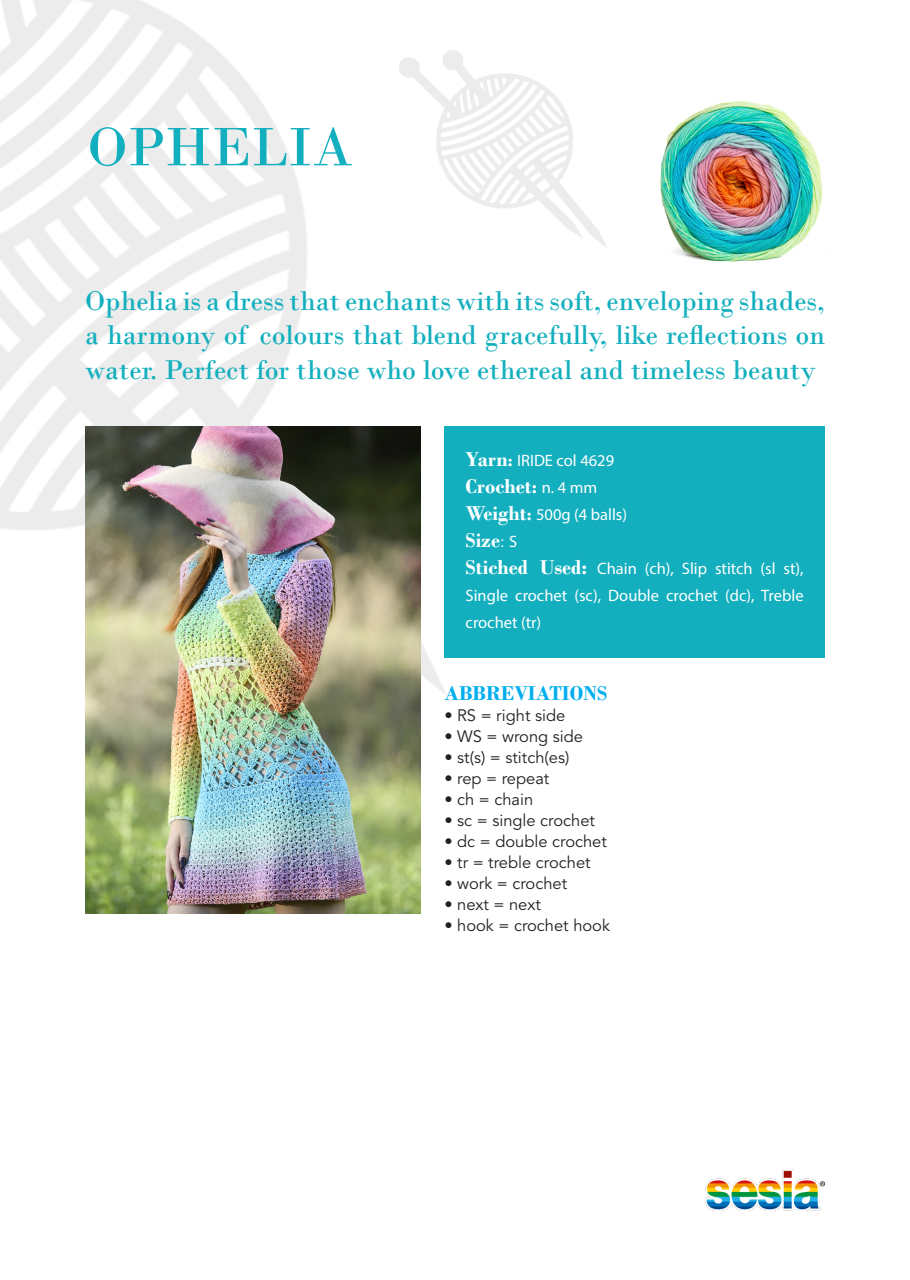
<style>
.page{position:relative;width:910px;height:1280px;background:#fff}
.page>*{position:absolute;margin:0;border:0;box-sizing:border-box;transform-origin:0 0}
.t1{font:57px "Bodoni";color:#13afbe}
.t2{font:28.5px/34.5px "Bodoni";color:#13afbe;text-align:justify}
.t3{font:700 21px "Bodoni";color:#fff}
.t4{font:700 21px "Bodoni";color:#00aeef}
.t5{font:16.5px "Avenir LT Std";color:#231f20}
.t6{font:16.5px/27px "Myriad Pro";color:#fff;text-align:justify}
.s1{font-family:"Bodoni";font-weight:700;font-size:21px}
.s2{font-family:"Bodoni";font-weight:700;font-size:18px}
.s3{font-size:19.5px}
.s4{font-family:"Myriad Pro";font-weight:400;font-size:16.5px}
.s5{font-family:"Avenir LT Std";font-weight:400;font-size:16.5px}
</style>
<div class="page">
<img style="left:660px;top:101px;width:167px;height:161px">
<img style="left:85px;top:426px;width:336px;height:488px">
<div style="left:444px;top:426px;width:381px;height:232px;background:#13afbe"></div>
<img style="left:705px;top:1169px;width:120px;height:42px">
<p class="t1" style="left:87px;top:113px;width:267px">OPHELIA</p>
<p class="t2" style="left:85px;top:283px;width:741px">Ophelia is a dress that enchants with its soft, enveloping shades, a harmony of colours that blend gracefully, like reflections on water. Perfect for those who love ethereal and timeless beauty</p>
<p class="t6" style="left:466px;top:447px;width:150px"><span class="s1">Yarn</span><span class="s2">:</span> IRIDE col 4629</p>
<p class="t3" style="left:466px;top:474px;width:133px">Crochet<span class="s3">:</span> <span class="s4">n. 4 mm</span></p>
<p class="t6" style="left:466px;top:501px;width:163px"><span class="s1">Weight</span><span class="s2">:</span> 500g (4 balls)</p>
<p class="t3" style="left:466px;top:528px;width:53px">Size<span class="s5">:</span> <span class="s4">S</span></p>
<p class="t6" style="left:466px;top:555px;width:340px"><span class="s1">Stiched Used:</span> Chain (ch), Slip stitch (sl st), Single crochet (sc), Double crochet (dc), Treble crochet (tr)</p>
<p class="t4" style="left:444px;top:680px;width:164px">ABBREVIATIONS</p>
<p class="t5" style="left:444px;top:705px;width:122px">• RS = right side</p>
<p class="t5" style="left:444px;top:726px;width:140px">• WS = wrong side</p>
<p class="t5" style="left:444px;top:747px;width:126px">• st(s) = stitch(es)</p>
<p class="t5" style="left:444px;top:768px;width:107px">• rep = repeat</p>
<p class="t5" style="left:444px;top:789px;width:90px">• ch = chain</p>
<p class="t5" style="left:444px;top:810px;width:152px">• sc = single crochet</p>
<p class="t5" style="left:444px;top:831px;width:164px">• dc = double crochet</p>
<p class="t5" style="left:444px;top:852px;width:148px">• tr = treble crochet</p>
<p class="t5" style="left:444px;top:873px;width:124px">• work = crochet</p>
<p class="t5" style="left:444px;top:894px;width:98px">• next = next</p>
<p class="t5" style="left:444px;top:915px;width:167px">• hook = crochet hook</p>
</div>
